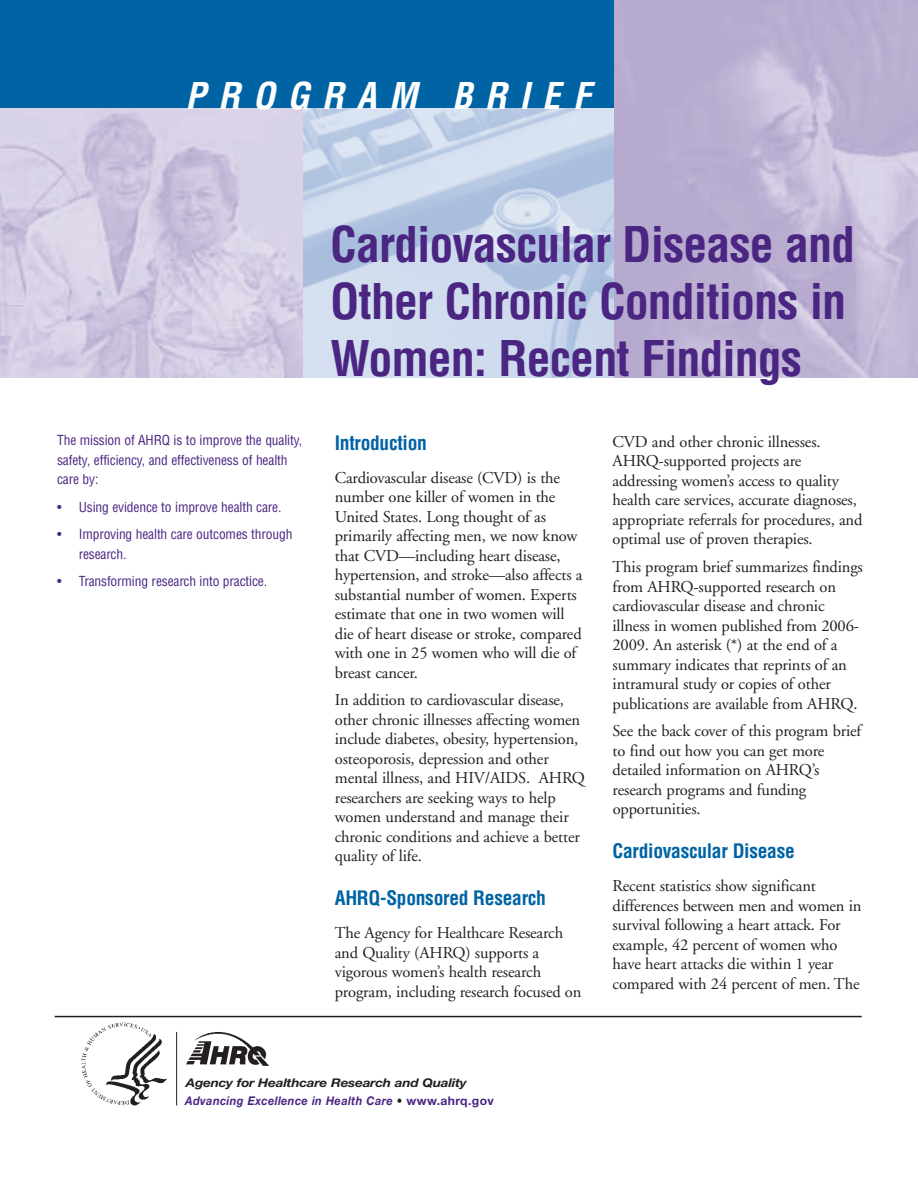
<style>
.page{position:relative;width:918px;height:1188px;background:#fff}
.page>*{position:absolute;margin:0;border:0;box-sizing:border-box;transform-origin:0 0}
.t1{font:700 condensed 48px/57px "Helvetica";letter-spacing:-.02em;color:#4a2582}
.t2{font:italic 700 condensed 36px "Helvetica";letter-spacing:.35em;color:#fff}
.t3{font:700 condensed 19.5px "Helvetica";letter-spacing:-.015em;color:#0063a4}
.t4{font:16.5px/19.5px "Adobe Garamond";letter-spacing:-.01em;color:#231f20}
.t5{font:condensed 13.5px/19.5px "Helvetica";letter-spacing:-.01em;color:#4a2582}
.t6{font:italic 700 12px "Helvetica Neue";letter-spacing:.035em;color:#4a2582;scale:.92 1}
.t7{font:italic 700 12px "Helvetica Neue";letter-spacing:-.015em;color:#231f20;scale:1.14 1}
.s1{color:#231f20}
.s2{font-style:normal}
</style>
<div class="page">
<hr style="left:55px;top:1016px;width:807px;height:1px;background:#231f20">
<img style="left:0;top:108px;width:304px;height:270px">
<img style="left:304px;top:1px;width:310px;height:377px">
<div style="left:0;top:0;width:613px;height:108px;background:#0063a4"></div>
<img style="left:82px;top:1022px;width:86px;height:84px">
<img style="left:186px;top:1032px;width:83px;height:34px">
<hr style="left:176px;top:1032px;width:1px;height:73px;background:#231f20">
<p class="t2" style="left:186px;top:75px;width:407px">PROGRAM BRIEF</p>
<p class="t5" style="left:57px;top:431px;width:247px">The mission of AHRQ is to improve the quality, safety, efficiency, and effectiveness of health care by:</p>
<p class="t5" style="left:57px;top:497px;width:226px">• Using evidence to improve health care.</p>
<p class="t5" style="left:79px;top:525px;width:215px;text-indent:-22px">• Improving health care outcomes through research.</p>
<p class="t5" style="left:57px;top:572px;width:212px">• Transforming research into practice.</p>
<p class="t1" style="left:330px;top:217px;width:526px">Cardiovascular Disease and<br>Other Chronic Conditions in<br>Women: Recent Findings</p>
<h3 class="t3" style="left:335px;top:431px;width:94px">Introduction</h3>
<p class="t4" style="left:335px;top:469px;width:249px">Cardiovascular disease (CVD) is the number one killer of women in the United States. Long thought of as primarily affecting men, we now know that CVD—including heart disease, hypertension, and stroke—also affects a substantial number of women. Experts estimate that one in two women will die of heart disease or stroke, compared with one in 25 women who will die of breast cancer.</p>
<p class="t4" style="left:335px;top:692px;width:252px">In addition to cardiovascular disease, other chronic illnesses affecting women include diabetes, obesity, hypertension, osteoporosis, depression and other mental illness, and HIV/AIDS. AHRQ researchers are seeking ways to help women understand and manage their chronic conditions and achieve a better quality of life.</p>
<h3 class="t3" style="left:335px;top:887px;width:213px">AHRQ-Sponsored Research</h3>
<p class="t4" style="left:335px;top:925px;width:248px">The Agency for Healthcare Research and Quality (AHRQ) supports a vigorous women’s health research program, including research focused on</p>
<p class="t4" style="left:613px;top:433px;width:251px">CVD and other chronic illnesses.<br>AHRQ-supported projects are addressing women’s access to quality health care services, accurate diagnoses, appropriate referrals for procedures, and optimal use of proven therapies.</p>
<p class="t4" style="left:613px;top:558px;width:252px">This program brief summarizes findings from AHRQ-supported research on cardiovascular disease and chronic illness in women published from 2006- 2009. An asterisk (*) at the end of a summary indicates that reprints of an intramural study or copies of other publications are available from AHRQ.</p>
<p class="t4" style="left:613px;top:723px;width:250px">See the back cover of this program brief to find out how you can get more detailed information on AHRQ’s research programs and funding opportunities.</p>
<h3 class="t3" style="left:613px;top:840px;width:184px">Cardiovascular Disease</h3>
<p class="t4" style="left:613px;top:878px;width:250px">Recent statistics show significant differences between men and women in survival following a heart attack. For example, 42 percent of women who have heart attacks die within 1 year compared with 24 percent of men. The</p>
<p class="t7" style="left:186px;top:1079px;width:248px">Agency for Healthcare Research and Quality</p>
<p class="t6" style="left:185px;top:1096px;width:337px">Advancing Excellence in Health Care <span class="s1">•</span> <span class="s2">www.ahrq.gov</span></p>
</div>
